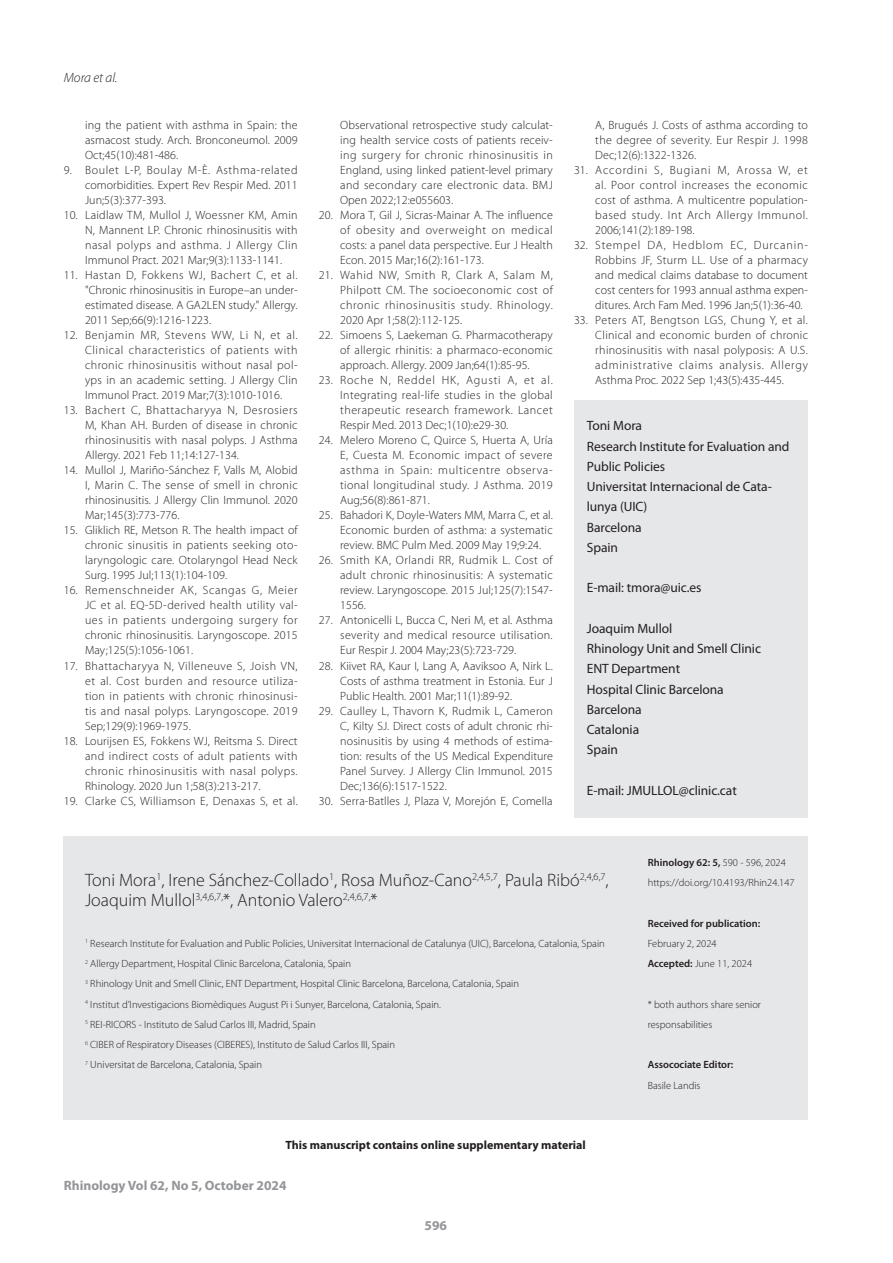
<style>
.page{position:relative;width:893px;height:1263px;background:#fff}
.page>*{position:absolute;margin:0;border:0;box-sizing:border-box;transform-origin:0 0}
.noten{font:300 18px/20.2px "Myriad Pro";color:#231f20}
.ADRES{font:13.5px/20.2px "Myriad Pro";letter-spacing:-.005em;color:#231f20}
.t1{font:700 13.5px "Myriad Pro";color:#939598}
.t2{font:italic 300 13.5px "Myriad Pro";color:#231f20}
.t3{font:300 12px/15px "Myriad Pro";letter-spacing:.01em;color:#231f20;text-align:justify}
.bijschrift{font:700 12px "Myriad Pro";color:#231f20}
.t4{font:300 12px "Myriad Pro";letter-spacing:.03em;color:#231f20}
.noten-2{font:300 10.5px "Myriad Pro";color:#231f20}
.noten-3{font:600 10.5px "Myriad Pro";color:#231f20}
.s1{font-weight:300}
.s2{font-weight:600}
</style>
<div class="page">
<div style="left:574px;top:400px;width:234px;height:417px;background:#e6e7e9"></div>
<div style="left:64px;top:837px;width:744px;height:283px;background:#e6e7e9"></div>
<p class="t2" style="left:64px;top:70px;width:55px">Mora et al.</p>
<p class="t3" style="left:85px;top:118px;width:214px">ing the patient with asthma in Spain: the asmacost study. Arch. Bronconeumol. 2009<br>Oct;45(10):481-486.</p>
<p class="t3" style="left:85px;top:163px;width:214px;text-indent:-21px">9. Boulet L-P, Boulay M-È. Asthma-related comorbidities. Expert Rev Respir Med. 2011<br>Jun;5(3):377-393.</p>
<p class="t3" style="left:85px;top:208px;width:214px;text-indent:-21px">10. Laidlaw TM, Mullol J, Woessner KM, Amin N, Mannent LP. Chronic rhinosinusitis with nasal polyps and asthma. J Allergy Clin Immunol Pract. 2021 Mar;9(3):1133-1141.</p>
<p class="t3" style="left:85px;top:268px;width:214px;text-indent:-21px">11. Hastan D, Fokkens WJ, Bachert C, et al. "Chronic rhinosinusitis in Europe–an under&shy;estimated disease. A GA2LEN study." Allergy.<br>2011 Sep;66(9):1216-1223.</p>
<p class="t3" style="left:85px;top:328px;width:214px;text-indent:-21px">12. Benjamin MR, Stevens WW, Li N, et al.<br>Clinical characteristics of patients with chronic rhinosinusitis without nasal pol&shy;yps in an academic setting. J Allergy Clin Immunol Pract. 2019 Mar;7(3):1010-1016.</p>
<p class="t3" style="left:85px;top:403px;width:214px;text-indent:-21px">13. Bachert C, Bhattacharyya N, Desrosiers M, Khan AH. Burden of disease in chronic rhinosinusitis with nasal polyps. J Asthma Allergy. 2021 Feb 11;14:127-134.</p>
<p class="t3" style="left:85px;top:463px;width:214px;text-indent:-21px">14. Mullol J, Mariño-Sánchez F, Valls M, Alobid I, Marin C. The sense of smell in chronic rhinosinusitis. J Allergy Clin Immunol. 2020<br>Mar;145(3):773-776.</p>
<p class="t3" style="left:85px;top:523px;width:214px;text-indent:-21px">15. Gliklich RE, Metson R. The health impact of chronic sinusitis in patients seeking oto&shy;laryngologic care. Otolaryngol Head Neck Surg. 1995 Jul;113(1):104-109.</p>
<p class="t3" style="left:85px;top:583px;width:214px;text-indent:-21px">16. Remenschneider AK, Scangas G, Meier JC et al. EQ-5D-derived health utility val&shy;ues in patients undergoing surgery for chronic rhinosinusitis. Laryngoscope. 2015<br>May;125(5):1056-1061.</p>
<p class="t3" style="left:85px;top:658px;width:214px;text-indent:-21px">17. Bhattacharyya N, Villeneuve S, Joish VN, et al. Cost burden and resource utiliza&shy;tion in patients with chronic rhinosinusi&shy;tis and nasal polyps. Laryngoscope. 2019<br>Sep;129(9):1969-1975.</p>
<p class="t3" style="left:85px;top:733px;width:214px;text-indent:-21px">18. Lourijsen ES, Fokkens WJ, Reitsma S. Direct and indirect costs of adult patients with chronic rhinosinusitis with nasal polyps.<br>Rhinology. 2020 Jun 1;58(3):213-217.</p>
<p class="t4" style="left:64px;top:794px;width:235px">19. Clarke CS, Williamson E, Denaxas S, et al.</p>
<p class="t3" style="left:340px;top:118px;width:214px">Observational retrospective study calculat&shy;ing health service costs of patients receiv&shy;ing surgery for chronic rhinosinusitis in England, using linked patient-level primary and secondary care electronic data. BMJ Open 2022;12:e055603.</p>
<p class="t3" style="left:340px;top:208px;width:214px;text-indent:-21px">20. Mora T, Gil J, Sicras-Mainar A. The influence of obesity and overweight on medical costs: a panel data perspective. Eur J Health Econ. 2015 Mar;16(2):161-173.</p>
<p class="t3" style="left:340px;top:268px;width:214px;text-indent:-21px">21. Wahid NW, Smith R, Clark A, Salam M, Philpott CM. The socioeconomic cost of chronic rhinosinusitis study. Rhinology.<br>2020 Apr 1;58(2):112-125.</p>
<p class="t3" style="left:340px;top:328px;width:214px;text-indent:-21px">22. Simoens S, Laekeman G. Pharmacotherapy of allergic rhinitis: a pharmaco-economic approach. Allergy. 2009 Jan;64(1):85-95.</p>
<p class="t3" style="left:340px;top:373px;width:214px;text-indent:-21px">23. Roche N, Reddel HK, Agusti A, et al.<br>Integrating real-life studies in the global therapeutic research framework. Lancet Respir Med. 2013 Dec;1(10):e29-30.</p>
<p class="t3" style="left:340px;top:433px;width:214px;text-indent:-21px">24. Melero Moreno C, Quirce S, Huerta A, Uría E, Cuesta M. Economic impact of severe asthma in Spain: multicentre observa&shy;tional longitudinal study. J Asthma. 2019<br>Aug;56(8):861-871.</p>
<p class="t3" style="left:340px;top:508px;width:214px;text-indent:-21px">25. Bahadori K, Doyle-Waters MM, Marra C, et al.<br>Economic burden of asthma: a systematic review. BMC Pulm Med. 2009 May 19;9:24.</p>
<p class="t3" style="left:340px;top:553px;width:214px;text-indent:-21px">26. Smith KA, Orlandi RR, Rudmik L. Cost of adult chronic rhinosinusitis: A systematic review. Laryngoscope. 2015 Jul;125(7):1547- 1556.</p>
<p class="t3" style="left:340px;top:613px;width:214px;text-indent:-21px">27. Antonicelli L, Bucca C, Neri M, et al. Asthma severity and medical resource utilisation.<br>Eur Respir J. 2004 May;23(5):723-729.</p>
<p class="t3" style="left:340px;top:658px;width:214px;text-indent:-21px">28. Kiivet RA, Kaur I, Lang A, Aaviksoo A, Nirk L.<br>Costs of asthma treatment in Estonia. Eur J Public Health. 2001 Mar;11(1):89-92.</p>
<p class="t3" style="left:340px;top:703px;width:214px;text-indent:-21px">29. Caulley L, Thavorn K, Rudmik L, Cameron C, Kilty SJ. Direct costs of adult chronic rhi&shy;nosinusitis by using 4 methods of estima&shy;tion: results of the US Medical Expenditure Panel Survey. J Allergy Clin Immunol. 2015<br>Dec;136(6):1517-1522.</p>
<p class="t3" style="left:319px;top:793px;width:235px">30. Serra-Batlles J, Plaza V, Morejón E, Comella</p>
<p class="t3" style="left:595px;top:118px;width:214px">A, Brugués J. Costs of asthma according to the degree of severity. Eur Respir J. 1998<br>Dec;12(6):1322-1326.</p>
<p class="t3" style="left:595px;top:163px;width:214px;text-indent:-21px">31. Accordini S, Bugiani M, Arossa W, et al. Poor control increases the economic cost of asthma. A multicentre population&shy;based study. Int Arch Allergy Immunol.<br>2006;141(2):189-198.</p>
<p class="t3" style="left:595px;top:238px;width:214px;text-indent:-21px">32. Stempel DA, Hedblom EC, Durcanin-Robbins JF, Sturm LL. Use of a pharmacy and medical claims database to document cost centers for 1993 annual asthma expen&shy;ditures. Arch Fam Med. 1996 Jan;5(1):36-40.</p>
<p class="t3" style="left:595px;top:313px;width:214px;text-indent:-21px">33. Peters AT, Bengtson LGS, Chung Y, et al.<br>Clinical and economic burden of chronic rhinosinusitis with nasal polyposis: A U.S. administrative claims analysis. Allergy Asthma Proc. 2022 Sep 1;43(5):435-445.</p>
<p class="ADRES" style="left:587px;top:416px;width:57px">Toni Mora</p>
<p class="ADRES" style="left:587px;top:436px;width:204px">Research Institute for Evaluation and<br>Public Policies</p>
<p class="ADRES" style="left:587px;top:477px;width:187px">Universitat Internacional de Cata&shy;lunya (UIC)</p>
<p class="ADRES" style="left:587px;top:517px;width:56px">Barcelona</p>
<p class="ADRES" style="left:587px;top:537px;width:33px">Spain</p>
<p class="ADRES" style="left:587px;top:578px;width:116px">E-mail: tmora@uic.es</p>
<p class="ADRES" style="left:587px;top:618px;width:87px">Joaquim Mullol</p>
<p class="ADRES" style="left:587px;top:639px;width:176px">Rhinology Unit and Smell Clinic</p>
<p class="ADRES" style="left:587px;top:659px;width:95px">ENT Department</p>
<p class="ADRES" style="left:587px;top:679px;width:138px">Hospital Clinic Barcelona</p>
<p class="ADRES" style="left:587px;top:699px;width:56px">Barcelona</p>
<p class="ADRES" style="left:587px;top:720px;width:54px">Catalonia</p>
<p class="ADRES" style="left:587px;top:740px;width:33px">Spain</p>
<p class="ADRES" style="left:587px;top:780px;width:152px">E-mail: JMULLOL@clinic.cat</p>
<p class="noten" style="left:85px;top:870px;width:525px">Toni Mora<sup>1</sup>, Irene Sánchez-Collado<sup>1</sup>, Rosa Muñoz-Cano<sup>2,4,5,7</sup>, Paula Ribó<sup>2,4,6,7</sup>,<br>Joaquim Mullol<sup>3,4,6,7,</sup>*, Antonio Valero<sup>2,4,6,7,</sup>*</p>
<p class="noten-2" style="left:85px;top:937px;width:521px"><sup>1</sup> Research Institute for Evaluation and Public Policies, Universitat Internacional de Catalunya (UIC), Barcelona, Catalonia, Spain</p>
<p class="noten-2" style="left:85px;top:958px;width:267px"><sup>2</sup> Allergy Department, Hospital Clinic Barcelona, Catalonia, Spain</p>
<p class="noten-2" style="left:85px;top:978px;width:436px"><sup>3</sup> Rhinology Unit and Smell Clinic, ENT Department, Hospital Clinic Barcelona, Barcelona, Catalonia, Spain</p>
<p class="noten-2" style="left:85px;top:998px;width:357px"><sup>4</sup> Institut d’Investigacions Biomèdiques August Pi i Sunyer, Barcelona, Catalonia, Spain.</p>
<p class="noten-2" style="left:85px;top:1018px;width:232px"><sup>5</sup> REI-RICORS - Instituto de Salud Carlos III, Madrid, Spain</p>
<p class="noten-2" style="left:85px;top:1039px;width:312px"><sup>6</sup> CIBER of Respiratory Diseases (CIBERES), Instituto de Salud Carlos III, Spain</p>
<p class="noten-2" style="left:85px;top:1059px;width:178px"><sup>7</sup> Universitat de Barcelona, Catalonia, Spain</p>
<p class="bijschrift" style="left:285px;top:1138px;width:302px">This manuscript contains online supplementary material</p>
<p class="t1" style="left:64px;top:1178px;width:224px">Rhinology Vol 62, No 5, October 2024</p>
<p class="t1" style="left:425px;top:1218px;width:24px">596</p>
<p class="noten-3" style="left:648px;top:856px;width:140px">Rhinology 62: 5, <span class="s1">590 - 596, 2024</span></p>
<p class="noten-2" style="left:648px;top:877px;width:148px">https://doi.org/10.4193/Rhin24.147</p>
<p class="noten-3" style="left:648px;top:917px;width:114px">Received for publication:</p>
<p class="noten-2" style="left:648px;top:937px;width:70px">February 2, 2024</p>
<p class="noten-2" style="left:648px;top:958px;width:106px"><span class="s2">Accepted:</span> June 11, 2024</p>
<p class="noten-2" style="left:648px;top:998px;width:115px">* both authors share senior</p>
<p class="noten-2" style="left:648px;top:1018px;width:66px">responsabilities</p>
<p class="noten-3" style="left:648px;top:1059px;width:87px">Assocociate Editor:</p>
<p class="noten-2" style="left:648px;top:1079px;width:54px">Basile Landis</p>
</div>
